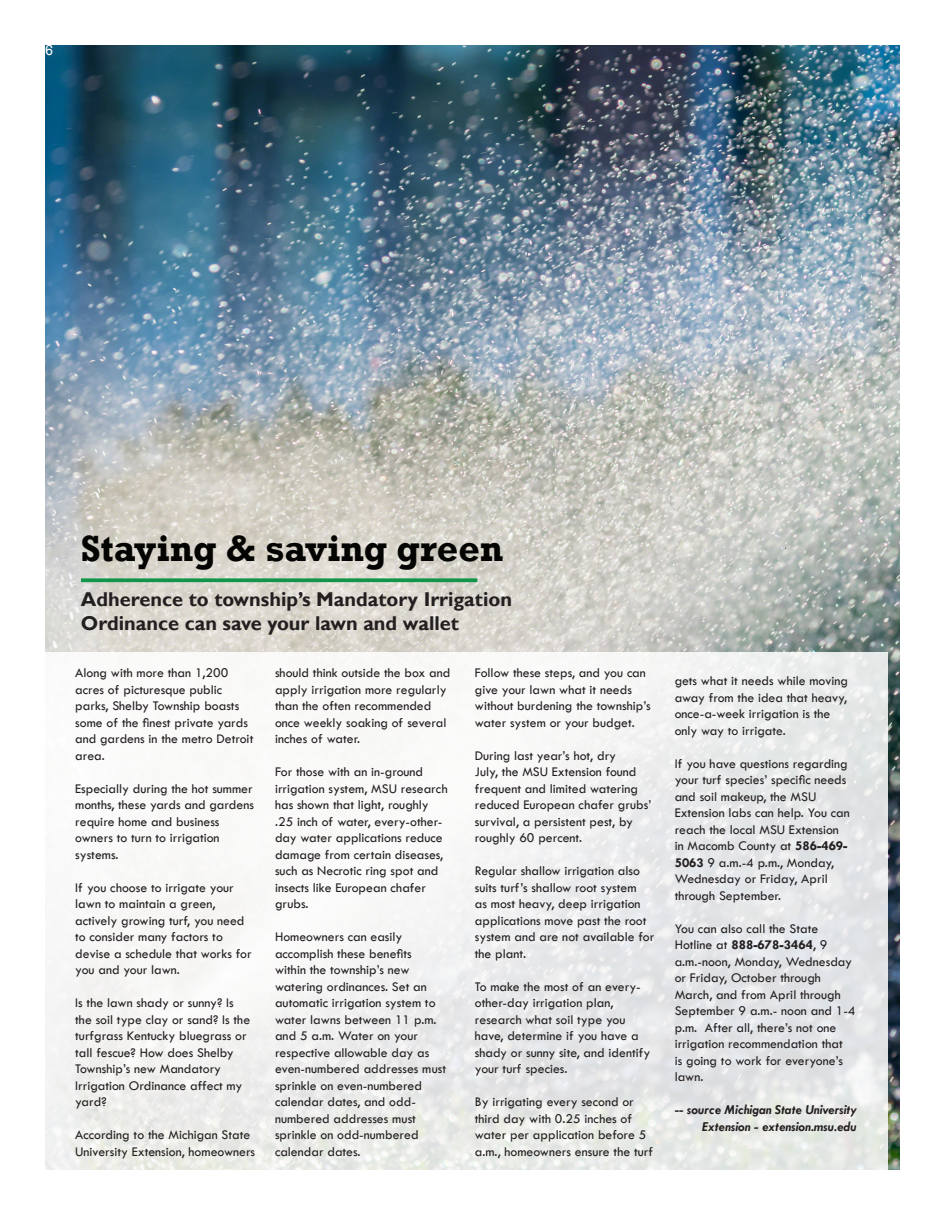
<style>
.page{position:relative;width:945px;height:1215px;background:#fff}
.page>*{position:absolute;margin:0;border:0;box-sizing:border-box;transform-origin:0 0}
.Main_title{font:700 37.5px "Rockwell";color:#040503}
.t1{font:700 20px/24px "Gill Sans";color:#231f20}
.t2{font:15px "Rockwell";color:#fff}
.t3{font:13.75px/16.5px "Tw Cen";color:#231f20}
.t4{font:italic 700 13.75px/16.5px "Tw Cen";color:#231f20;text-align:right}
.s1{font-weight:700}
</style>
<div class="page">
<img style="left:45px;top:45px;width:855px;height:1125px">
<svg style="left:45px;top:652px;width:842px;height:518px;fill:#f1f2f1"></svg>
<svg style="left:81px;top:578px;width:396px;height:4px;background:#249b56"></svg>
<p class="t2" style="left:45px;top:42px;width:10px">6</p>
<p class="Main_title" style="left:81px;top:526px;width:424px">Staying &amp; saving green</p>
<p class="t1" style="left:81px;top:588px;width:433px">Adherence to township’s Mandatory Irrigation<br>Ordinance can save your lawn and wallet</p>
<p class="t3" style="left:75px;top:664px;width:180px">Along with more than 1,200 acres of picturesque public parks, Shelby Township boasts some of the finest private yards and gardens in the metro Detroit area.</p>
<p class="t3" style="left:75px;top:780px;width:180px">Especially during the hot summer months, these yards and gardens require home and business owners to turn to irrigation systems.</p>
<p class="t3" style="left:75px;top:879px;width:178px">If you choose to irrigate your lawn to maintain a green, actively growing turf, you need to consider many factors to devise a schedule that works for you and your lawn.</p>
<p class="t3" style="left:75px;top:994px;width:176px">Is the lawn shady or sunny? Is the soil type clay or sand? Is the turfgrass Kentucky bluegrass or tall fescue? How does Shelby<br>Township’s new Mandatory<br>Irrigation Ordinance affect my yard?</p>
<p class="t3" style="left:75px;top:1126px;width:181px">According to the Michigan State<br>University Extension, homeowners</p>
<p class="t3" style="left:275px;top:664px;width:177px">should think outside the box and apply irrigation more regularly than the often recommended once weekly soaking of several inches of water.</p>
<p class="t3" style="left:275px;top:763px;width:174px">For those with an in-ground irrigation system, MSU research has shown that light, roughly .25 inch of water, every-other&shy;day water applications reduce damage from certain diseases, such as Necrotic ring spot and insects like European chafer grubs.</p>
<p class="t3" style="left:275px;top:928px;width:173px">Homeowners can easily accomplish these benefits within the township’s new watering ordinances. Set an automatic irrigation system to water lawns between 11 p.m. and 5 a.m. Water on your respective allowable day as even-numbered addresses must sprinkle on even-numbered calendar dates, and odd&shy;numbered addresses must sprinkle on odd-numbered calendar dates.</p>
<p class="t3" style="left:475px;top:664px;width:177px">Follow these steps, and you can give your lawn what it needs without burdening the township’s water system or your budget.</p>
<p class="t3" style="left:475px;top:747px;width:178px">During last year’s hot, dry<br>July, the MSU Extension found frequent and limited watering reduced European chafer grubs’ survival, a persistent pest, by roughly 60 percent.</p>
<p class="t3" style="left:475px;top:862px;width:181px">Regular shallow irrigation also suits turf’s shallow root system<br>as most heavy, deep irrigation applications move past the root system and are not available for the plant.</p>
<p class="t3" style="left:475px;top:978px;width:177px">To make the most of an every&shy;other-day irrigation plan, research what soil type you have, determine if you have a shady or sunny site, and identify your turf species.</p>
<p class="t3" style="left:475px;top:1093px;width:180px">By irrigating every second or third day with 0.25 inches of water per application before 5 a.m., homeowners ensure the turf</p>
<p class="t3" style="left:675px;top:673px;width:175px">gets what it needs while moving away from the idea that heavy, once-a-week irrigation is the only way to irrigate.</p>
<p class="t3" style="left:675px;top:755px;width:177px">If you have questions regarding your turf species’ specific needs and soil makeup, the MSU<br>Extension labs can help. You can reach the local MSU Extension in Macomb County at <span class="s1">586-469-<br>5063</span> 9 a.m.-4 p.m., Monday,<br>Wednesday or Friday, April through September.</p>
<p class="t3" style="left:675px;top:920px;width:182px">You can also call the State<br>Hotline at <span class="s1">888-678-3464</span>, 9 a.m.-noon, Monday, Wednesday or Friday, October through<br>March, and from April through<br>September 9 a.m.- noon and 1-4 p.m. After all, there’s not one irrigation recommendation that<br>is going to work for everyone’s lawn.</p>
<p class="t4" style="left:675px;top:1101px;width:184px">-- source Michigan State University<br>Extension - extension.msu.edu</p>
</div>
